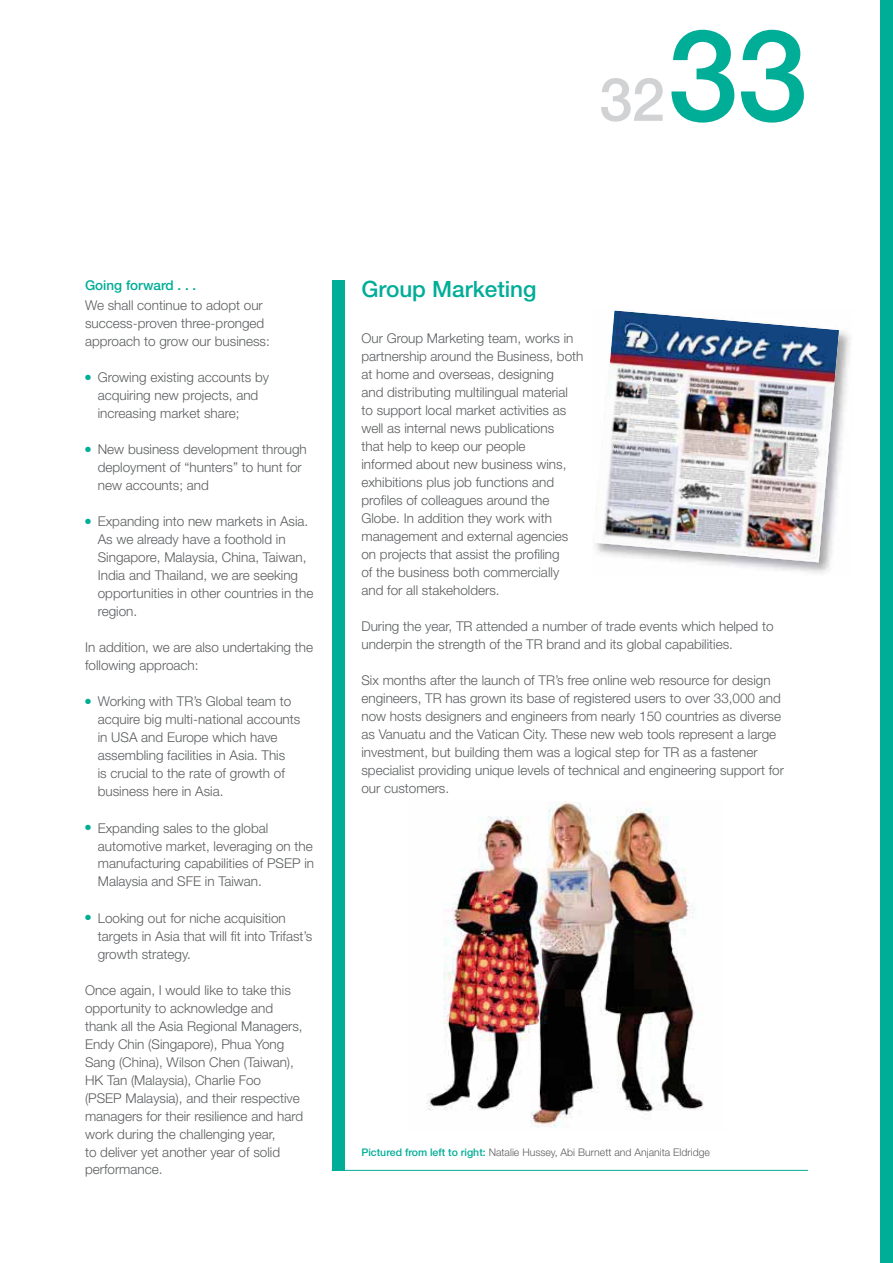
<style>
.page{position:relative;width:893px;height:1263px;background:#fff}
.page>*{position:absolute;margin:0;border:0;box-sizing:border-box;transform-origin:0 0}
.t1{font:500 60px "Helvetica Neue LT Std";color:#d1d2d3}
.t2{font:500 22.5px "Helvetica Neue LT Std";color:#00ad97}
.t3{font:300 13.5px/18px "Helvetica Neue LT Std";color:#5b5d5f}
.t4{font:500 13.5px "Helvetica Neue LT Std";color:#00ad97}
.t5{font:300 10.5px "Helvetica Neue LT Std";color:#5b5d5f}
.s1{font-size:127.5px;color:#00ad97}
.s2{font-weight:500;color:#00ad97}
</style>
<div class="page">
<div style="left:880px;top:0;width:13px;height:1263px;background:#00ad97"></div>
<img style="left:426px;top:801px;width:278px;height:327px">
<div style="left:332px;top:281px;width:12px;height:890px;background:#00ad97"></div>
<hr style="left:332px;top:1170px;width:476px;height:1px;background:#00ad97">
<img style="left:701px;top:331px;width:149px;height:243px">
<img style="left:595px;top:310px;width:244px;height:252px">
<h1 class="t1" style="left:599px;top:78px;width:210px">32 <span class="s1">33</span></h1>
<p class="t4" style="left:85px;top:281px;width:113px">Going forward . . .</p>
<p class="t3" style="left:85px;top:298px;width:186px">We shall continue to adopt our success-proven three-pronged approach to grow our business:</p>
<p class="t3" style="left:98px;top:370px;width:173px;text-indent:-13px"><sup>●</sup> Growing existing accounts by acquiring new projects, and increasing market share;</p>
<p class="t3" style="left:98px;top:442px;width:211px;text-indent:-13px"><sup>●</sup> New business development through deployment of “hunters” to hunt for new accounts; and</p>
<p class="t3" style="left:98px;top:514px;width:217px;text-indent:-13px"><sup>●</sup> Expanding into new markets in Asia.<br>As we already have a foothold in<br>Singapore, Malaysia, China, Taiwan,<br>India and Thailand, we are seeking opportunities in other countries in the region.</p>
<p class="t3" style="left:85px;top:640px;width:230px">In addition, we are also undertaking the following approach:</p>
<p class="t3" style="left:98px;top:694px;width:204px;text-indent:-13px"><sup>●</sup> Working with TR’s Global team to acquire big multi-national accounts in USA and Europe which have assembling facilities in Asia. This<br>is crucial to the rate of growth of business here in Asia.</p>
<p class="t3" style="left:98px;top:820px;width:218px;text-indent:-13px"><sup>●</sup> Expanding sales to the global automotive market, leveraging on the manufacturing capabilities of PSEP in Malaysia and SFE in Taiwan.</p>
<p class="t3" style="left:98px;top:910px;width:216px;text-indent:-13px"><sup>●</sup> Looking out for niche acquisition targets in Asia that will fit into Trifast’s growth strategy.</p>
<p class="t3" style="left:85px;top:982px;width:220px">Once again, I would like to take this opportunity to acknowledge and thank all the Asia Regional Managers, Endy Chin (Singapore), Phua Yong Sang (China), Wilson Chen (Taiwan), HK Tan (Malaysia), Charlie Foo<br>(PSEP Malaysia), and their respective managers for their resilience and hard work during the challenging year,<br>to deliver yet another year of solid performance.</p>
<h2 class="t2" style="left:361px;top:281px;width:177px">Group Marketing</h2>
<p class="t3" style="left:361px;top:330px;width:224px">Our Group Marketing team, works in partnership around the Business, both at home and overseas, designing<br>and distributing multilingual material<br>to support local market activities as well as internal news publications<br>that help to keep our people<br>informed about new business wins, exhibitions plus job functions and profiles of colleagues around the Globe. In addition they work with management and external agencies on projects that assist the profiling<br>of the business both commercially and for all stakeholders.</p>
<p class="t3" style="left:361px;top:618px;width:414px">During the year, TR attended a number of trade events which helped to underpin the strength of the TR brand and its global capabilities.</p>
<p class="t3" style="left:361px;top:672px;width:424px">Six months after the launch of TR’s free online web resource for design engineers, TR has grown its base of registered users to over 33,000 and now hosts designers and engineers from nearly 150 countries as diverse as Vanuatu and the Vatican City. These new web tools represent a large investment, but building them was a logical step for TR as a fastener specialist providing unique levels of technical and engineering support for our customers.</p>
<p class="t5" style="left:361px;top:1148px;width:350px"><span class="s2">Pictured from left to right:</span> Natalie Hussey, Abi Burnett and Anjanita Eldridge</p>
</div>
